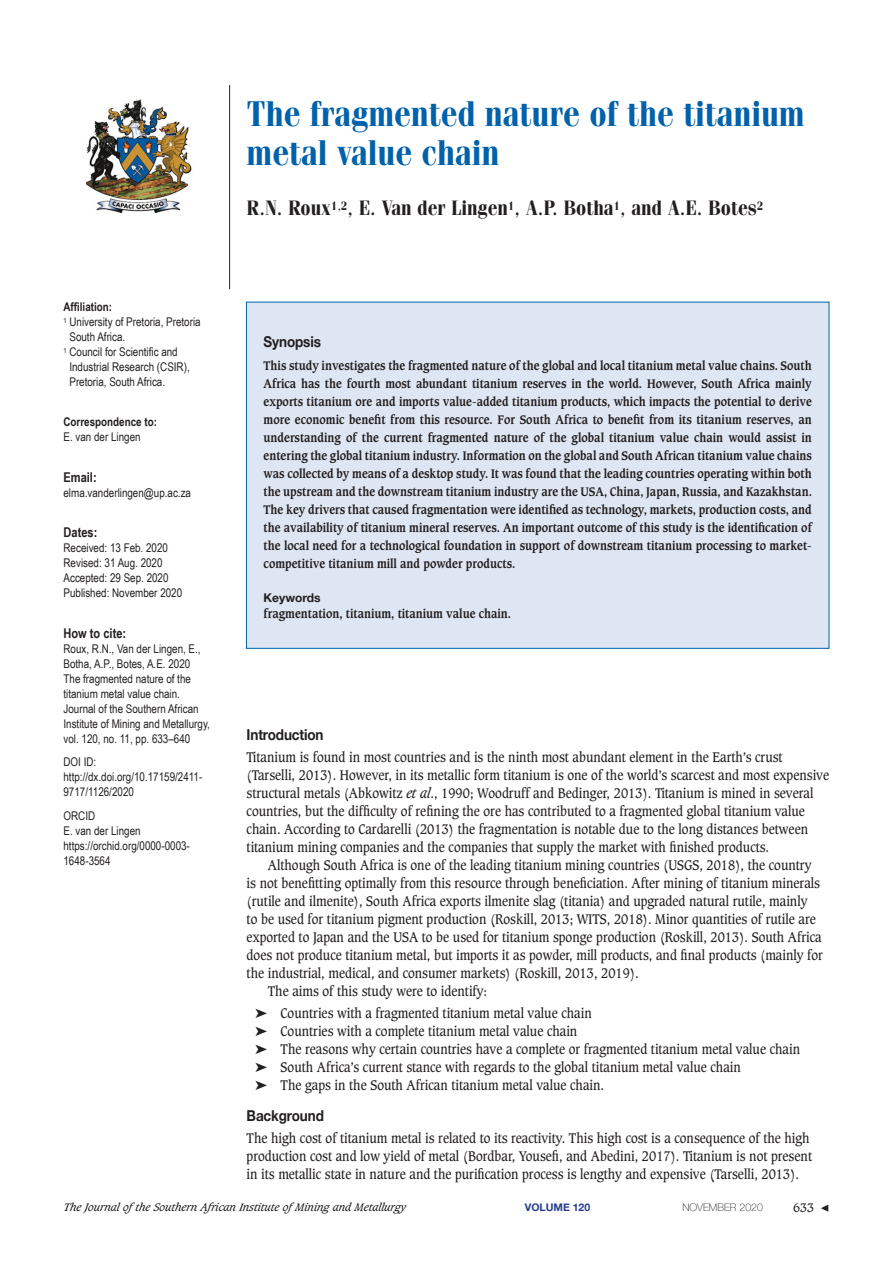
<style>
.page{position:relative;width:893px;height:1263px;background:#fff}
.page>*{position:absolute;margin:0;border:0;box-sizing:border-box;transform-origin:0 0}
._1st_Para{font:36px/39px "Cg Fenice Bd";color:#0161aa;scale:.9 1}
._1st_Para-2{font:21px "Cg Fenice Bd";color:#231f20;scale:.9 1}
._1st_Level_Header{font:700 15px "Helvetica Neue";letter-spacing:-.01em;color:#231f20;scale:.9 1}
.Body_Copy{font:13.5px/18px "Caxton";color:#231f20;scale:.9 1}
._1st_Para-3{font:13.5px/18px "Caxton";color:#231f20;scale:.9 1}
.Front_panel_heading{font:700 13.5px "Arial Narrow";color:#231f20}
.Synopsis_1st_para{font:700 12px/18px "Caxton";color:#231f20;text-align:justify;scale:.9 1}
.Front_panel_text{font:12px/15px "Arial Narrow";color:#231f20}
.Front_panel_heading-2{font:700 12px "Arial Narrow";color:#231f20}
.t1{font:700 12px "Helvetica Neue";color:#231f20}
.t2{font:12px "Caxton";color:#231f20}
.t3{font:italic 10.5px "Caxton";color:#231f20}
.t4{font:100 10.5px "Helvetica Neue";color:#231f20}
.t5{font:700 10.5px "Helvetica Neue";color:#253f8e}
.s1{font-style:italic}
.s2{font-family:"Minion Pro";font-size:15px}
</style>
<div class="page">
<img style="left:86px;top:100px;width:106px;height:112px">
<div style="left:246px;top:302px;width:583px;height:346px;background:#dfe6f3"></div>
<hr style="left:229px;top:85px;width:1px;height:204px;background:#231f20">
<p class="Front_panel_heading-2" style="left:64px;top:297px;width:50px">Affiliation:</p>
<p class="Front_panel_text" style="left:69px;top:313px;width:133px;text-indent:-6px"><sup>1</sup> University of Pretoria, Pretoria<br>South Africa.</p>
<p class="Front_panel_text" style="left:69px;top:343px;width:122px;text-indent:-6px"><sup>1</sup> Council for Scientific and<br>Industrial Research (CSIR),<br>Pretoria, South Africa.</p>
<p class="Front_panel_heading-2" style="left:64px;top:413px;width:95px">Correspondence to:</p>
<p class="Front_panel_text" style="left:64px;top:429px;width:79px">E. van der Lingen</p>
<p class="Front_panel_heading" style="left:64px;top:467px;width:35px">Email:</p>
<p class="Front_panel_text" style="left:64px;top:484px;width:129px">elma.vanderlingen@up.ac.za</p>
<p class="Front_panel_heading" style="left:64px;top:522px;width:35px">Dates:</p>
<p class="Front_panel_text" style="left:64px;top:540px;width:106px">Received: 13 Feb. 2020</p>
<p class="Front_panel_text" style="left:64px;top:555px;width:101px">Revised: 31 Aug. 2020</p>
<p class="Front_panel_text" style="left:64px;top:570px;width:107px">Accepted: 29 Sep. 2020</p>
<p class="Front_panel_text" style="left:64px;top:585px;width:120px">Published: November 2020</p>
<p class="Front_panel_heading" style="left:64px;top:623px;width:64px">How to cite:</p>
<p class="Front_panel_text" style="left:64px;top:640px;width:148px">Roux, R.N., Van der Lingen, E.,<br>Botha, A.P., Botes, A.E. 2020<br>The fragmented nature of the titanium metal value chain.<br>Journal of the Southern African<br>Institute of Mining and Metallurgy, vol. 120, no. 11, pp. 633–640</p>
<p class="Front_panel_text" style="left:64px;top:754px;width:34px">DOI ID:</p>
<p class="Front_panel_text" style="left:64px;top:769px;width:140px">http://dx.doi.org/10.17159/2411-<br>9717/1126/2020</p>
<p class="Front_panel_text" style="left:64px;top:808px;width:128px">ORCID<br>E. van der Lingen https://orchid.org/0000-0003-<br>1648-3564</p>
<p class="_1st_Para" style="left:247px;top:95px;width:621px">The fragmented nature of the titanium metal value chain</p>
<p class="_1st_Para-2" style="left:247px;top:195px;width:576px">R.N. Roux<sup>1,2</sup>, E. Van der Lingen<sup>1</sup>, A.P. Botha<sup>1</sup>, and A.E. Botes<sup>2</sup></p>
<p class="_1st_Level_Header" style="left:264px;top:330px;width:65px">Synopsis</p>
<p class="Synopsis_1st_para" style="left:264px;top:356px;width:611px">This study investigates the fragmented nature of the global and local titanium metal value chains. South Africa has the fourth most abundant titanium reserves in the world. However, South Africa mainly exports titanium ore and imports value-added titanium products, which impacts the potential to derive more economic benefit from this resource. For South Africa to benefit from its titanium reserves, an understanding of the current fragmented nature of the global titanium value chain would assist in entering the global titanium industry. Information on the global and South African titanium value chains was collected by means of a desktop study. It was found that the leading countries operating within both the upstream and the downstream titanium industry are the USA, China, Japan, Russia, and Kazakhstan.<br>The key drivers that caused fragmentation were identified as technology, markets, production costs, and the availability of titanium mineral reserves. An important outcome of this study is the identification of the local need for a technological foundation in support of downstream titanium processing to market&shy;competitive titanium mill and powder products.</p>
<p class="t1" style="left:264px;top:588px;width:59px">Keywords</p>
<p class="Synopsis_1st_para" style="left:264px;top:604px;width:276px">fragmentation, titanium, titanium value chain.</p>
<p class="_1st_Level_Header" style="left:247px;top:722px;width:87px">Introduction</p>
<p class="_1st_Para-3" style="left:247px;top:748px;width:649px">Titanium is found in most countries and is the ninth most abundant element in the Earth’s crust (Tarselli, 2013). However, in its metallic form titanium is one of the world’s scarcest and most expensive structural metals (Abkowitz <span class="s1">et al</span>., 1990; Woodruff and Bedinger, 2013). Titanium is mined in several countries, but the difficulty of refining the ore has contributed to a fragmented global titanium value chain. According to Cardarelli (2013) the fragmentation is notable due to the long distances between titanium mining companies and the companies that supply the market with finished products.</p>
<p class="Body_Copy" style="left:247px;top:856px;width:642px;text-indent:21px">Although South Africa is one of the leading titanium mining countries (USGS, 2018), the country is not benefitting optimally from this resource through beneficiation. After mining of titanium minerals (rutile and ilmenite), South Africa exports ilmenite slag (titania) and upgraded natural rutile, mainly<br>to be used for titanium pigment production (Roskill, 2013; WITS, 2018). Minor quantities of rutile are exported to Japan and the USA to be used for titanium sponge production (Roskill, 2013). South Africa does not produce titanium metal, but imports it as powder, mill products, and final products (mainly for the industrial, medical, and consumer markets) (Roskill, 2013, 2019).</p>
<p class="Body_Copy" style="left:268px;top:982px;width:245px">The aims of this study were to identify:</p>
<p class="Body_Copy" style="left:255px;top:1005px;width:376px">➤ Countries with a fragmented titanium metal value chain</p>
<p class="Body_Copy" style="left:255px;top:1023px;width:360px">➤ Countries with a complete titanium metal value chain</p>
<p class="Body_Copy" style="left:255px;top:1041px;width:607px">➤ The reasons why certain countries have a complete or fragmented titanium metal value chain</p>
<p class="Body_Copy" style="left:255px;top:1059px;width:541px">➤ South Africa’s current stance with regards to the global titanium metal value chain</p>
<p class="Body_Copy" style="left:255px;top:1077px;width:389px">➤ The gaps in the South African titanium metal value chain.</p>
<p class="_1st_Level_Header" style="left:247px;top:1104px;width:87px">Background</p>
<p class="_1st_Para-3" style="left:247px;top:1130px;width:630px">The high cost of titanium metal is related to its reactivity. This high cost is a consequence of the high production cost and low yield of metal (Bordbar, Yousefi, and Abedini, 2017). Titanium is not present in its metallic state in nature and the purification process is lengthy and expensive (Tarselli, 2013).</p>
<p class="t3" style="left:64px;top:1201px;width:344px">The Journal ofthe Southern African Institute ofMining and Metallurgy</p>
<p class="t5" style="left:525px;top:1199px;width:67px">VOLUME 120</p>
<p class="t4" style="left:682px;top:1199px;width:82px">NOVEMBER 2020</p>
<p class="t2" style="left:793px;top:1200px;width:38px">633 <span class="s2">◀</span></p>
</div>
